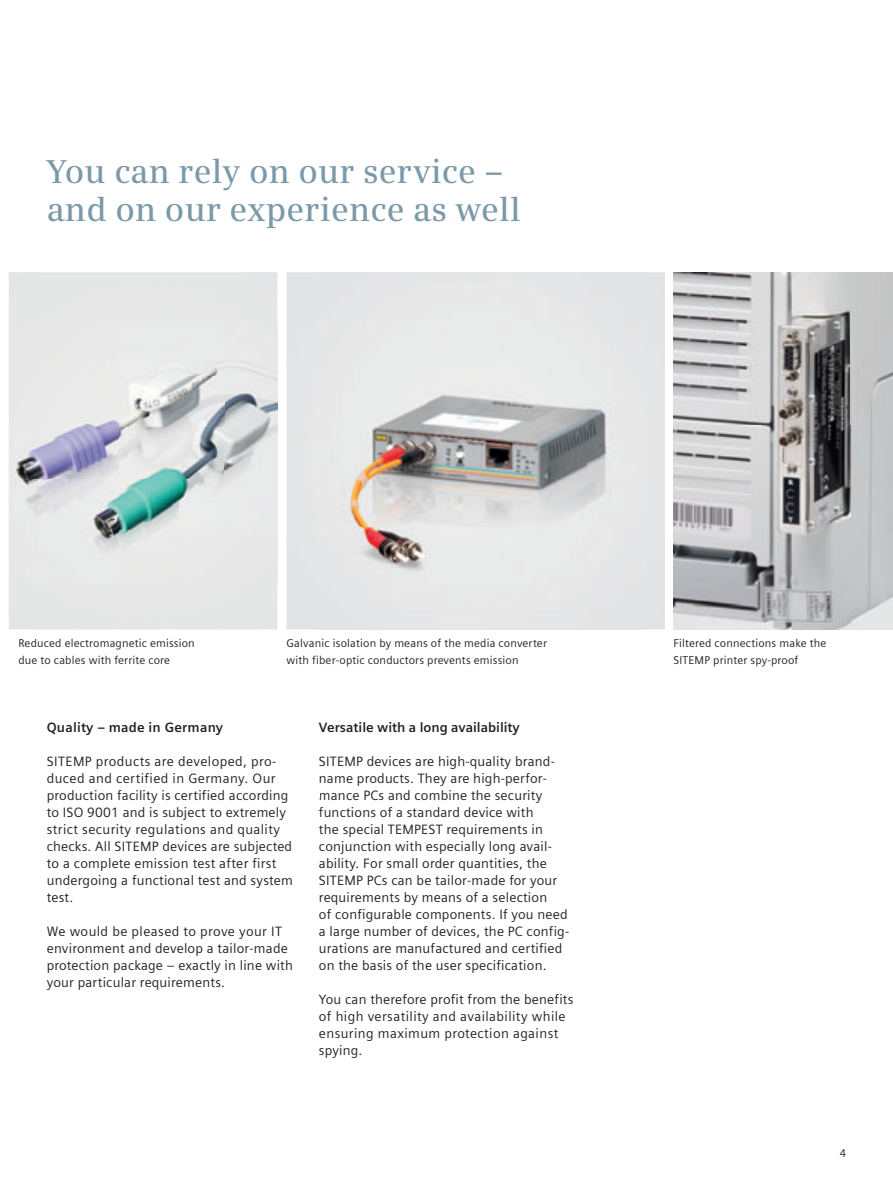
<style>
.page{position:relative;width:893px;height:1191px;background:#fff}
.page>*{position:absolute;margin:0;border:0;box-sizing:border-box;transform-origin:0 0}
.t1{font:600 33px/38.2px "Siemens Serif OT";letter-spacing:.005em;color:#7b99a9}
.t2{font:13.5px/17px "Siemens Sans OT";letter-spacing:.015em;color:#231f20}
.t3{font:700 13.5px "Siemens Sans OT";color:#231f20}
.t4{font:11.25px/17px "Siemens Sans OT";letter-spacing:.015em;color:#231f20}
</style>
<div class="page">
<img style="left:286px;top:272px;width:379px;height:357px">
<img style="left:14px;top:325px;width:264px;height:256px">
<img style="left:319px;top:272px;width:323px;height:358px">
<img style="left:673px;top:272px;width:220px;height:357px">
<h1 class="t1" style="left:47px;top:154px;width:475px">You can rely on our service – and on our experience as well</h1>
<p class="t4" style="left:18px;top:635px;width:178px">Reduced electromagnetic emission due to cables with ferrite core</p>
<p class="t4" style="left:286px;top:635px;width:262px">Galvanic isolation by means of the media converter with fiber-optic conductors prevents emission</p>
<p class="t4" style="left:673px;top:635px;width:155px">Filtered connections make the<br>SITEMP printer spy-proof</p>
<p class="t3" style="left:47px;top:720px;width:178px">Quality – made in Germany</p>
<p class="t2" style="left:47px;top:753px;width:248px">SITEMP products are developed, pro&shy;duced and certified in Germany. Our production facility is certified according to ISO 9001 and is subject to extremely strict security regulations and quality checks. All SITEMP devices are subjected to a complete emission test after first undergoing a functional test and system test.</p>
<p class="t2" style="left:47px;top:923px;width:248px">We would be pleased to prove your IT environment and develop a tailor-made protection package – exactly in line with your particular requirements.</p>
<p class="t3" style="left:319px;top:720px;width:202px">Versatile with a long availability</p>
<p class="t2" style="left:319px;top:753px;width:237px">SITEMP devices are high-quality brand&shy;name products. They are high-perfor&shy;mance PCs and combine the security</p>
<p class="t2" style="left:319px;top:804px;width:252px">functions of a standard device with<br>the special TEMPEST requirements in conjunction with especially long avail&shy;ability. For small order quantities, the SITEMP PCs can be tailor-made for your requirements by means of a selection<br>of configurable components. If you need a large number of devices, the PC config&shy;urations are manufactured and certified on the basis of the user specification.</p>
<p class="t2" style="left:319px;top:991px;width:256px">You can therefore profit from the benefits of high versatility and availability while ensuring maximum protection against spying.</p>
<p class="t4" style="left:840px;top:1145px;width:8px">4</p>
</div>
